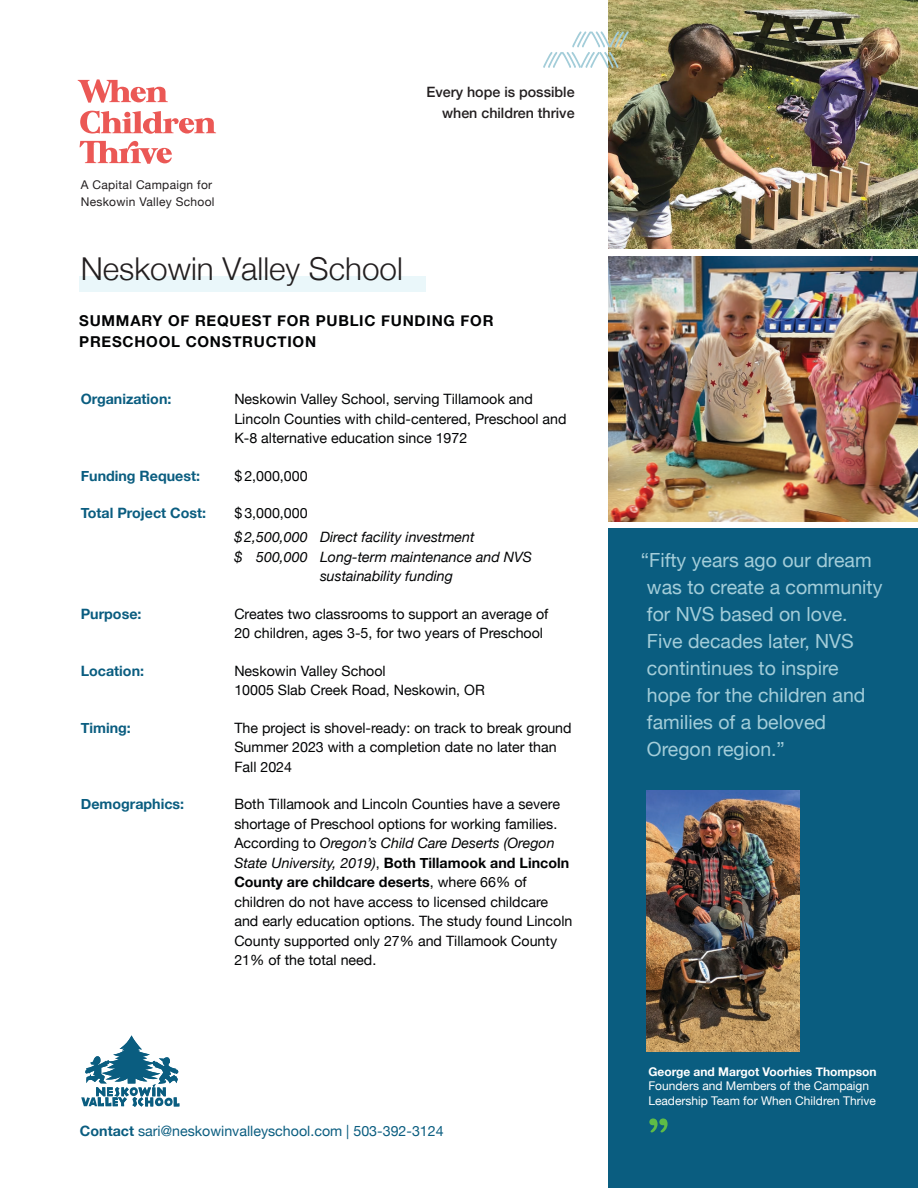
<style>
.page{position:relative;width:918px;height:1188px;background:#fff}
.page>*{position:absolute;margin:0;border:0;box-sizing:border-box;transform-origin:0 0}
.t1{font:300 31.5px "Helvetica Neue";color:#231f20}
.t2{font:19.5px/27px "Helvetica Neue";color:#a3cdd9}
.t3{font:700 15px/21px "Helvetica Neue";letter-spacing:.05em;color:#020304}
.t4{font:14.25px/19.5px "Helvetica Neue";color:#020304}
.t5{font:italic 14.25px "Helvetica Neue";color:#020304}
.t6{font:700 14.25px "Helvetica Neue";color:#0a5d80}
.t7{font:14.25px "Helvetica Neue";color:#0a5d80}
.t8{font:500 14.25px/21px "Helvetica Neue";color:#231f20;text-align:right}
.t9{font:12px/14.4px "Helvetica Neue";color:#fff}
.t10{font:12px/16.5px "Helvetica Neue";letter-spacing:.025em;color:#231f20}
.t11{font:700 12px "Helvetica Neue";color:#fff}
.s1{font-style:italic}
.s2{font-weight:700}
</style>
<div class="page">
<div style="left:609px;top:529px;width:309px;height:659px;background:#0a5d80"></div>
<img style="left:609px;top:0;width:309px;height:249px">
<svg style="left:80px;top:141px;width:92px;height:23px"></svg>
<svg style="left:80px;top:111px;width:136px;height:23px"></svg>
<svg style="left:78px;top:79px;width:90px;height:24px"></svg>
<div style="left:80px;top:276px;width:346px;height:16px;background:#eaf7fa"></div>
<svg style="left:543px;top:31px;width:86px;height:37px"></svg>
<img style="left:609px;top:257px;width:309px;height:264px">
<svg style="left:81px;top:1036px;width:98px;height:71px"></svg>
<svg style="left:649px;top:1118px;width:19px;height:14px"></svg>
<img style="left:647px;top:790px;width:152px;height:261px">
<p class="t10" style="left:81px;top:177px;width:135px">A Capital Campaign for<br>Neskowin Valley School</p>
<h1 class="t1" style="left:81px;top:244px;width:324px">Neskowin Valley School</h1>
<p class="t8" style="left:426px;top:80px;width:150px">Every hope is possible when children thrive</p>
<p class="t3" style="left:79px;top:310px;width:416px">SUMMARY OF REQUEST FOR PUBLIC FUNDING FOR<br>PRESCHOOL CONSTRUCTION</p>
<p class="t6" style="left:81px;top:388px;width:92px">Organization:</p>
<p class="t4" style="left:234px;top:390px;width:334px">Neskowin Valley School, serving Tillamook and<br>Lincoln Counties with child-centered, Preschool and<br>K-8 alternative education since 1972</p>
<p class="t6" style="left:81px;top:465px;width:121px">Funding Request:</p>
<p class="t4" style="left:234px;top:467px;width:75px">$ 2,000,000</p>
<p class="t6" style="left:81px;top:502px;width:127px">Total Project Cost:</p>
<p class="t4" style="left:234px;top:504px;width:75px">$ 3,000,000</p>
<p class="t5" style="left:234px;top:527px;width:242px">$ 2,500,000 Direct facility investment</p>
<p class="t5" style="left:234px;top:547px;width:299px">$ 500,000 Long-term maintenance and NVS</p>
<p class="t5" style="left:320px;top:566px;width:135px">sustainability funding</p>
<p class="t6" style="left:81px;top:603px;width:62px">Purpose:</p>
<p class="t4" style="left:234px;top:605px;width:316px">Creates two classrooms to support an average of<br>20 children, ages 3-5, for two years of Preschool</p>
<p class="t6" style="left:81px;top:660px;width:65px">Location:</p>
<p class="t4" style="left:234px;top:662px;width:252px">Neskowin Valley School<br>10005 Slab Creek Road, Neskowin, OR</p>
<p class="t6" style="left:81px;top:717px;width:52px">Timing:</p>
<p class="t4" style="left:234px;top:719px;width:339px">The project is shovel-ready: on track to break ground<br>Summer 2023 with a completion date no later than<br>Fall 2024</p>
<p class="t6" style="left:81px;top:793px;width:105px">Demographics:</p>
<p class="t4" style="left:234px;top:795px;width:340px">Both Tillamook and Lincoln Counties have a severe shortage of Preschool options for working families.<br>According to <span class="s1">Oregon’s Child Care Deserts (Oregon State University, 2019)</span>, <span class="s2">Both Tillamook and Lincoln County are childcare deserts</span>, where 66% of children do not have access to licensed childcare and early education options. The study found Lincoln County supported only 27% and Tillamook County 21% of the total need.</p>
<p class="t7" style="left:80px;top:1120px;width:365px"><span class="s2">Contact</span> sari@neskowinvalleyschool.com | 503-392-3124</p>
<h2 class="t2" style="left:647px;top:548px;width:237px;text-indent:-6px">“Fifty years ago our dream was to create a community for NVS based on love.<br>Five decades later, NVS contintinues to inspire hope for the children and families of a beloved<br>Oregon region.”</h2>
<p class="t11" style="left:648px;top:1062px;width:230px">George and Margot Voorhies Thompson</p>
<p class="t9" style="left:648px;top:1079px;width:229px">Founders and Members of the Campaign<br>Leadership Team for When Children Thrive</p>
</div>
